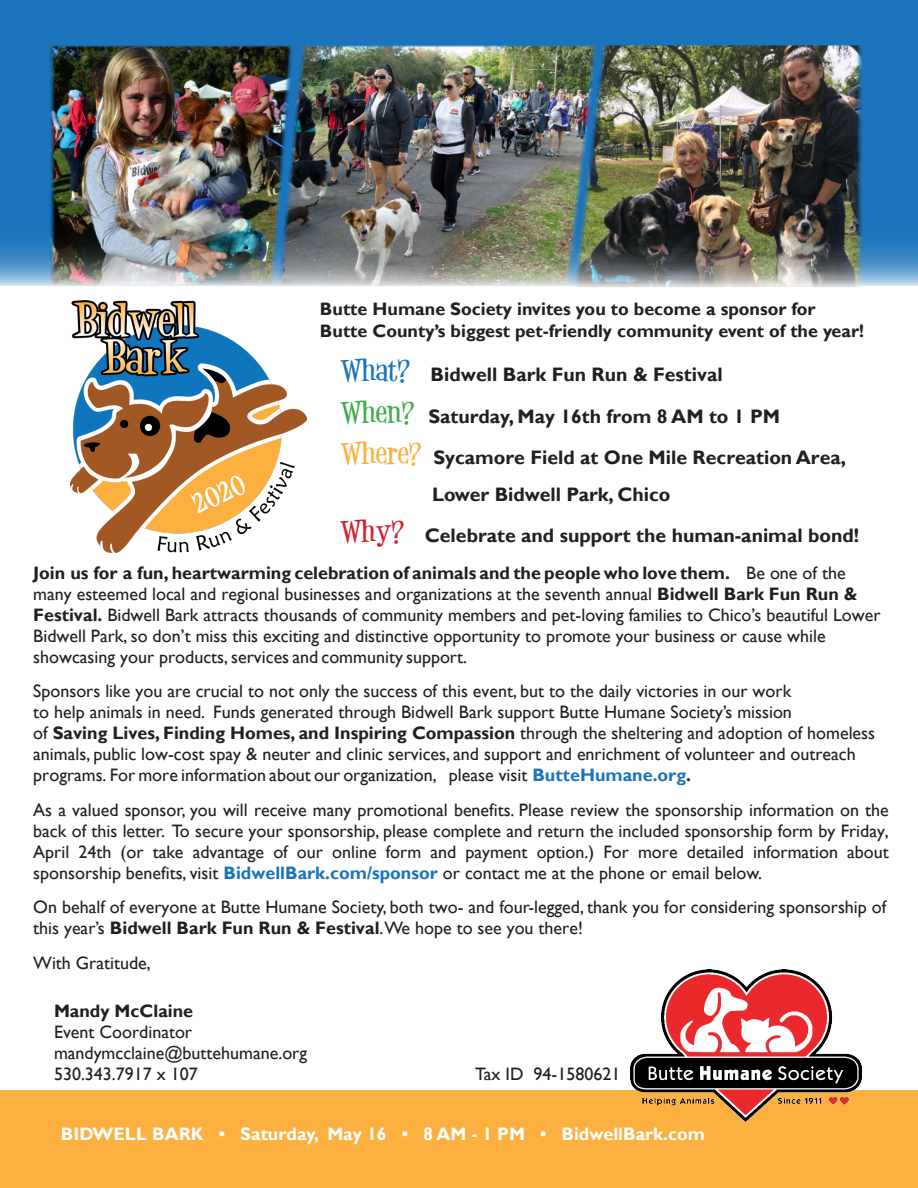
<style>
.page{position:relative;width:918px;height:1188px;background:#fff}
.page>*{position:absolute;margin:0;border:0;box-sizing:border-box;transform-origin:0 0}
.t1{font:700 19.5px/41.2px "Gill Sans";color:#231f20}
.t2{font:18px/21px "Gill Sans";color:#231f20}
.t3{font:700 18px/21.6px "Gill Sans";color:#231f20}
.t4{font:700 18px "Gill Sans";color:#fff}
.s1{font-family:"Desigers";font-size:24px;color:#1b75bc}
.s2{font-family:"Desigers";font-size:24px;color:#40ae49}
.s3{font-family:"Desigers";font-size:24px;color:#fbb03f}
.s4{font-family:"Desigers";font-size:24px;color:#d1232a}
.s5{font-weight:700}
.s6{font-weight:700;color:#1b75bc}
</style>
<div class="page">
<div style="left:0;top:1091px;width:918px;height:97px;background:#fbb03f"></div>
<div style="left:0;top:0;width:918px;height:285px;background:#1c75bc"></div>
<img style="left:49px;top:45px;width:227px;height:241px">
<img style="left:276px;top:45px;width:296px;height:241px">
<img style="left:572px;top:45px;width:292px;height:242px">
<img style="left:70px;top:300px;width:237px;height:252px">
<img style="left:631px;top:969px;width:231px;height:153px">
<p class="t3" style="left:320px;top:299px;width:546px">Butte Humane Society invites you to become a sponsor for<br>Butte County’s biggest pet-friendly community event of the year!</p>
<p class="t1" style="left:340px;top:355px;width:507px"><span class="s1">What?</span> Bidwell Bark Fun Run &amp; Festival<br><span class="s2">When?</span> Saturday, May 16th from 8 AM to 1 PM<br><span class="s3">Where?</span> Sycamore Field at One Mile Recreation Area,</p>
<p class="t1" style="left:432px;top:475px;width:240px">Lower Bidwell Park, Chico</p>
<p class="t1" style="left:340px;top:516px;width:520px"><span class="s4">Why?</span> Celebrate and support the human-animal bond!</p>
<p class="t2" style="left:33px;top:562px;width:849px"><span class="s5">Join us for a fun, heartwarming celebration of animals and the people who love them.</span> Be one of the many esteemed local and regional businesses and organizations at the seventh annual <span class="s5">Bidwell Bark Fun Run &amp; Festival.</span> Bidwell Bark attracts thousands of community members and pet-loving families to Chico’s beautiful Lower Bidwell Park, so don’t miss this exciting and distinctive opportunity to promote your business or cause while showcasing your products, services and community support.</p>
<p class="t2" style="left:33px;top:681px;width:843px">Sponsors like you are crucial to not only the success of this event, but to the daily victories in our work<br>to help animals in need. Funds generated through Bidwell Bark support Butte Humane Society’s mission<br>of <span class="s5">Saving Lives, Finding Homes, and Inspiring Compassion</span> through the sheltering and adoption of homeless animals, public low-cost spay &amp; neuter and clinic services, and support and enrichment of volunteer and outreach programs. For more information about our organization, please visit <span class="s6">ButteHumane.org</span><span class="s5">.</span></p>
<p class="t2" style="left:33px;top:799px;width:857px;text-align:justify">As a valued sponsor, you will receive many promotional benefits. Please review the sponsorship information on the back of this letter. To secure your sponsorship, please complete and return the included sponsorship form by Friday, April 24th (or take advantage of our online form and payment option.) For more detailed information about sponsorship benefits, visit <span class="s6">BidwellBark.com/sponsor</span> or contact me at the phone or email below.</p>
<p class="t2" style="left:33px;top:897px;width:855px">On behalf of everyone at Butte Humane Society, both two- and four-legged, thank you for considering sponsorship of this year’s <span class="s5">Bidwell Bark Fun Run &amp; Festival</span>. We hope to see you there!</p>
<p class="t2" style="left:33px;top:952px;width:119px">With Gratitude,</p>
<p class="t2" style="left:54px;top:1001px;width:255px"><span class="s5">Mandy McClaine<br></span>Event Coordinator mandymcclaine@buttehumane.org<br>530.343.7917 x 107</p>
<p class="t2" style="left:475px;top:1064px;width:147px">Tax ID 94-1580621</p>
<p class="t4" style="left:61px;top:1123px;width:646px">BIDWELL BARK • Saturday, May 16 • 8 AM - 1 PM • BidwellBark.com</p>
</div>
